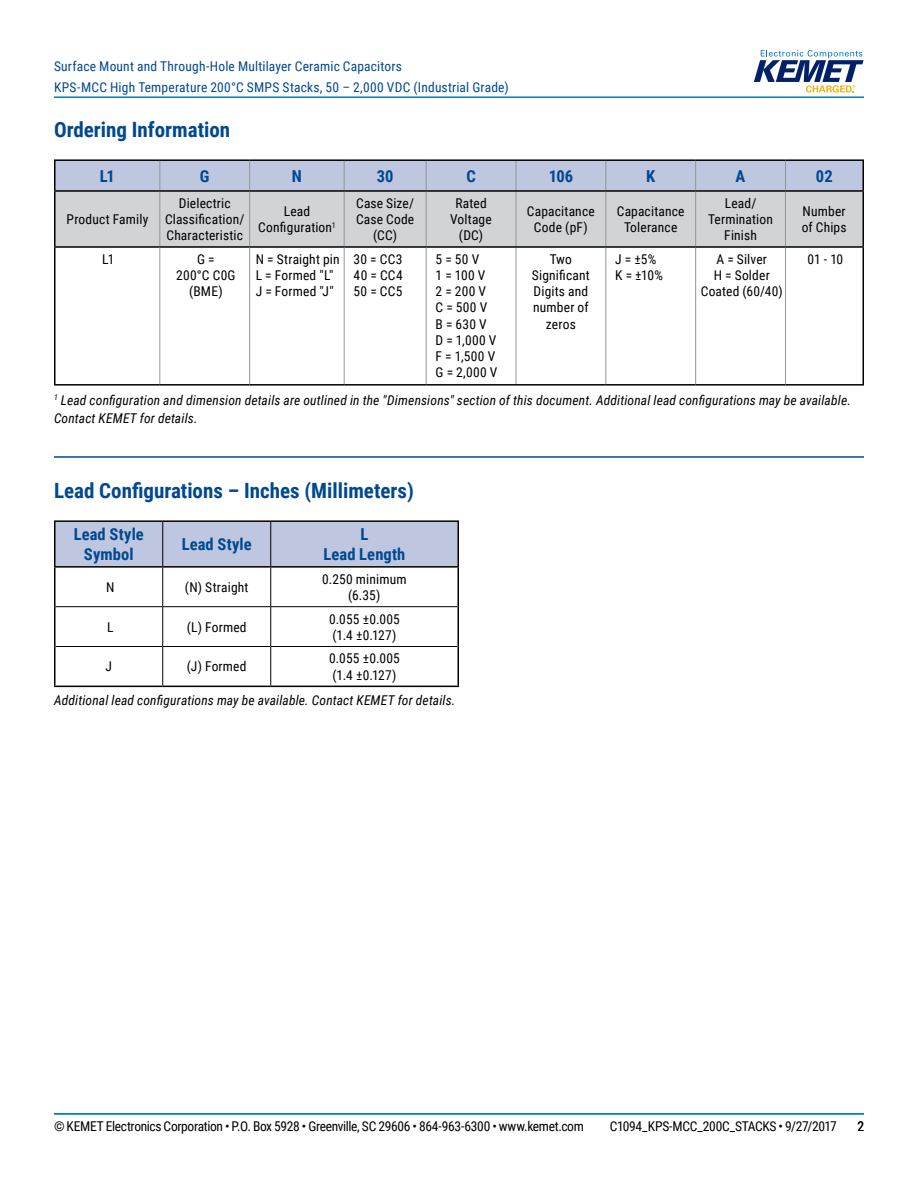
<style>
.page{position:relative;width:918px;height:1188px;background:#fff}
.page>*{position:absolute;margin:0;border:0;box-sizing:border-box;transform-origin:0 0}
.t1{font:700 21px "Roboto Condensed";color:#004990}
.t2{font:700 16.5px/19.8px "Roboto Condensed";letter-spacing:.005em;color:#004990;text-align:center}
.t3{font:13.5px/16.2px "Roboto Condensed";letter-spacing:.01em;color:#000;text-align:center}
.t4{font:italic 13.5px/18px "Roboto Condensed";letter-spacing:.01em;color:#000}
.t5{font:13.5px "Roboto Condensed";letter-spacing:-.025em;color:#000}
.t6{font:13.5px/21px "Roboto Condensed";letter-spacing:.015em;color:#004990}
</style>
<div class="page">
<hr style="left:54px;top:1113px;width:810px;height:2px;background:#007dc3">
<hr style="left:54px;top:96px;width:810px;height:2px;background:#007dc3">
<svg style="left:754px;top:50px;width:110px;height:43px"></svg>
<hr style="left:54px;top:456px;width:810px;height:2px;background:#004990">
<div style="left:56px;top:192px;width:806px;height:54px;background:#d1d3d4"></div>
<div style="left:56px;top:161px;width:806px;height:29px;background:#bfc6e0"></div>
<hr style="left:159px;top:192px;width:1px;height:54px;background:#939598">
<hr style="left:249px;top:192px;width:1px;height:54px;background:#939598">
<hr style="left:344px;top:192px;width:1px;height:54px;background:#939598">
<hr style="left:426px;top:192px;width:1px;height:54px;background:#939598">
<hr style="left:516px;top:192px;width:1px;height:54px;background:#939598">
<hr style="left:605px;top:192px;width:1px;height:54px;background:#939598">
<hr style="left:695px;top:192px;width:1px;height:54px;background:#939598">
<hr style="left:785px;top:192px;width:1px;height:54px;background:#939598">
<hr style="left:516px;top:248px;width:1px;height:136px;background:#939598">
<hr style="left:605px;top:248px;width:1px;height:136px;background:#939598">
<hr style="left:695px;top:248px;width:1px;height:136px;background:#939598">
<hr style="left:785px;top:248px;width:1px;height:136px;background:#939598">
<hr style="left:862px;top:161px;width:2px;height:29px;background:#000">
<hr style="left:54px;top:192px;width:2px;height:54px;background:#000">
<hr style="left:862px;top:192px;width:2px;height:54px;background:#000">
<hr style="left:54px;top:246px;width:106px;height:2px;background:#000">
<hr style="left:54px;top:248px;width:2px;height:136px;background:#000">
<hr style="left:426px;top:246px;width:90px;height:2px;background:#000">
<hr style="left:696px;top:246px;width:89px;height:2px;background:#000">
<hr style="left:785px;top:246px;width:79px;height:2px;background:#000">
<hr style="left:862px;top:248px;width:2px;height:136px;background:#000">
<hr style="left:54px;top:384px;width:106px;height:2px;background:#000">
<hr style="left:426px;top:384px;width:90px;height:2px;background:#000">
<hr style="left:696px;top:384px;width:89px;height:2px;background:#000">
<hr style="left:785px;top:384px;width:79px;height:2px;background:#000">
<hr style="left:54px;top:159px;width:106px;height:2px;background:#000">
<hr style="left:54px;top:161px;width:2px;height:29px;background:#000">
<hr style="left:160px;top:159px;width:90px;height:2px;background:#000">
<hr style="left:250px;top:159px;width:94px;height:2px;background:#000">
<hr style="left:344px;top:159px;width:82px;height:2px;background:#000">
<hr style="left:426px;top:159px;width:90px;height:2px;background:#000">
<hr style="left:516px;top:159px;width:90px;height:2px;background:#000">
<hr style="left:606px;top:159px;width:90px;height:2px;background:#000">
<hr style="left:696px;top:159px;width:89px;height:2px;background:#000">
<hr style="left:785px;top:159px;width:79px;height:2px;background:#000">
<hr style="left:54px;top:190px;width:106px;height:2px;background:#000">
<hr style="left:160px;top:190px;width:90px;height:2px;background:#000">
<hr style="left:250px;top:190px;width:94px;height:2px;background:#000">
<hr style="left:344px;top:190px;width:82px;height:2px;background:#000">
<hr style="left:426px;top:190px;width:90px;height:2px;background:#000">
<hr style="left:516px;top:190px;width:90px;height:2px;background:#000">
<hr style="left:606px;top:190px;width:90px;height:2px;background:#000">
<hr style="left:696px;top:190px;width:89px;height:2px;background:#000">
<hr style="left:785px;top:190px;width:79px;height:2px;background:#000">
<hr style="left:160px;top:384px;width:90px;height:2px;background:#000">
<hr style="left:250px;top:384px;width:94px;height:2px;background:#000">
<hr style="left:344px;top:384px;width:82px;height:2px;background:#000">
<hr style="left:160px;top:246px;width:90px;height:2px;background:#000">
<hr style="left:159px;top:248px;width:1px;height:136px;background:#939598">
<hr style="left:250px;top:246px;width:94px;height:2px;background:#000">
<hr style="left:516px;top:384px;width:90px;height:2px;background:#000">
<hr style="left:606px;top:384px;width:90px;height:2px;background:#000">
<hr style="left:249px;top:248px;width:1px;height:136px;background:#939598">
<hr style="left:344px;top:246px;width:82px;height:2px;background:#000">
<hr style="left:344px;top:248px;width:1px;height:136px;background:#939598">
<hr style="left:426px;top:248px;width:1px;height:136px;background:#939598">
<hr style="left:516px;top:246px;width:90px;height:2px;background:#000">
<hr style="left:606px;top:246px;width:90px;height:2px;background:#000">
<div style="left:56px;top:522px;width:402px;height:44px;background:#bfc6e0"></div>
<hr style="left:162px;top:522px;width:1px;height:44px;background:#000">
<hr style="left:270px;top:522px;width:1px;height:44px;background:#000">
<hr style="left:54px;top:566px;width:109px;height:2px;background:#000">
<hr style="left:163px;top:566px;width:108px;height:2px;background:#000">
<hr style="left:271px;top:566px;width:188px;height:2px;background:#000">
<hr style="left:162px;top:568px;width:1px;height:38px;background:#000">
<hr style="left:270px;top:568px;width:1px;height:38px;background:#000">
<hr style="left:56px;top:606px;width:107px;height:1px;background:#000">
<hr style="left:163px;top:606px;width:108px;height:1px;background:#000">
<hr style="left:162px;top:607px;width:1px;height:39px;background:#000">
<hr style="left:163px;top:646px;width:108px;height:1px;background:#000">
<hr style="left:271px;top:606px;width:187px;height:1px;background:#000">
<hr style="left:270px;top:607px;width:1px;height:39px;background:#000">
<hr style="left:56px;top:646px;width:107px;height:1px;background:#000">
<hr style="left:162px;top:647px;width:1px;height:39px;background:#000">
<hr style="left:271px;top:646px;width:187px;height:1px;background:#000">
<hr style="left:270px;top:647px;width:1px;height:39px;background:#000">
<hr style="left:54px;top:520px;width:109px;height:2px;background:#000">
<hr style="left:54px;top:522px;width:2px;height:44px;background:#000">
<hr style="left:163px;top:520px;width:108px;height:2px;background:#000">
<hr style="left:271px;top:520px;width:188px;height:2px;background:#000">
<hr style="left:458px;top:522px;width:1px;height:44px;background:#000">
<hr style="left:54px;top:568px;width:2px;height:39px;background:#000">
<hr style="left:458px;top:568px;width:1px;height:39px;background:#000">
<hr style="left:54px;top:607px;width:2px;height:40px;background:#000">
<hr style="left:458px;top:607px;width:1px;height:40px;background:#000">
<hr style="left:54px;top:647px;width:2px;height:39px;background:#000">
<hr style="left:458px;top:647px;width:1px;height:39px;background:#000">
<hr style="left:54px;top:686px;width:109px;height:1px;background:#000">
<hr style="left:163px;top:686px;width:108px;height:1px;background:#000">
<hr style="left:271px;top:686px;width:188px;height:1px;background:#000">
<p class="t6" style="left:54px;top:55px;width:456px">Surface Mount and Through-Hole Multilayer Ceramic Capacitors<br>KPS-MCC High Temperature 200°C SMPS Stacks, 50 – 2,000 VDC (Industrial Grade)</p>
<h1 class="t1" style="left:54px;top:115px;width:178px">Ordering Information</h1>
<p class="t2" style="left:100px;top:165px;width:17px">L1</p>
<p class="t2" style="left:200px;top:165px;width:11px">G</p>
<p class="t2" style="left:292px;top:165px;width:12px">N</p>
<p class="t2" style="left:377px;top:165px;width:18px">30</p>
<p class="t2" style="left:466px;top:165px;width:11px">C</p>
<p class="t2" style="left:549px;top:165px;width:26px">106</p>
<p class="t2" style="left:646px;top:165px;width:11px">K</p>
<p class="t2" style="left:736px;top:165px;width:11px">A</p>
<p class="t2" style="left:816px;top:165px;width:18px">02</p>
<p class="t3" style="left:67px;top:211px;width:83px">Product Family</p>
<p class="t3" style="left:165px;top:194px;width:81px">Dielectric<br>Classification/<br>Characteristic</p>
<p class="t3" style="left:258px;top:203px;width:79px">Lead<br>Configuration<sup>1</sup></p>
<p class="t3" style="left:356px;top:194px;width:60px">Case Size/<br>Case Code (CC)</p>
<p class="t3" style="left:450px;top:194px;width:43px">Rated<br>Voltage (DC)</p>
<p class="t3" style="left:527px;top:203px;width:69px">Capacitance<br>Code (pF)</p>
<p class="t3" style="left:617px;top:203px;width:69px">Capacitance<br>Tolerance</p>
<p class="t3" style="left:708px;top:194px;width:66px">Lead/<br>Termination<br>Finish</p>
<p class="t3" style="left:802px;top:203px;width:46px;text-align:left">Number of Chips</p>
<p class="t3" style="left:102px;top:250px;width:14px">L1</p>
<p class="t3" style="left:176px;top:250px;width:61px">G =<br>200°C C0G (BME)</p>
<p class="t3" style="left:256px;top:250px;width:85px;text-align:left">N = Straight pin<br>L = Formed "L"<br>J = Formed "J"</p>
<p class="t3" style="left:354px;top:250px;width:51px;text-align:justify">30 = CC3<br>40 = CC4<br>50 = CC5</p>
<p class="t3" style="left:436px;top:250px;width:63px;text-align:left">5 = 50 V<br>1 = 100 V<br>2 = 200 V<br>C = 500 V<br>B = 630 V<br>D = 1,000 V<br>F = 1,500 V<br>G = 2,000 V</p>
<p class="t3" style="left:532px;top:250px;width:59px">Two<br>Significant<br>Digits and number of zeros</p>
<p class="t3" style="left:615px;top:250px;width:49px;text-align:left">J = ±5%<br>K = ±10%</p>
<p class="t3" style="left:701px;top:250px;width:83px">A = Silver<br>H = Solder<br>Coated (60/40)</p>
<p class="t3" style="left:807px;top:250px;width:37px">01 - 10</p>
<p class="t4" style="left:54px;top:390px;width:798px"><sup>1</sup> Lead configuration and dimension details are outlined in the "Dimensions" section of this document. Additional lead configurations may be available.<br>Contact KEMET for details.</p>
<h1 class="t1" style="left:54px;top:476px;width:361px">Lead Configurations – Inches (Millimeters)</h1>
<p class="t2" style="left:74px;top:524px;width:72px">Lead Style<br>Symbol</p>
<p class="t2" style="left:182px;top:534px;width:72px">Lead Style</p>
<p class="t2" style="left:324px;top:524px;width:83px">L<br>Lead Length</p>
<p class="t3" style="left:106px;top:578px;width:10px">N</p>
<p class="t3" style="left:185px;top:578px;width:65px">(N) Straight</p>
<p class="t3" style="left:322px;top:570px;width:86px">0.250 minimum (6.35)</p>
<p class="t3" style="left:107px;top:618px;width:8px">L</p>
<p class="t3" style="left:187px;top:618px;width:61px">(L) Formed</p>
<p class="t3" style="left:329px;top:610px;width:72px;text-align:left">0.055 ±0.005 (1.4 ±0.127)</p>
<p class="t3" style="left:105px;top:658px;width:8px">J</p>
<p class="t3" style="left:187px;top:658px;width:61px">(J) Formed</p>
<p class="t3" style="left:329px;top:650px;width:72px;text-align:left">0.055 ±0.005 (1.4 ±0.127)</p>
<p class="t4" style="left:54px;top:691px;width:403px">Additional lead configurations may be available. Contact KEMET for details.</p>
<p class="t5" style="left:54px;top:1116px;width:531px">© KEMET Electronics Corporation • P.O. Box 5928 • Greenville, SC 29606 • 864-963-6300 • www.kemet.com</p>
<p class="t5" style="left:610px;top:1116px;width:229px">C1094_KPS-MCC_200C_STACKS • 9/27/2017</p>
<p class="t3" style="left:857px;top:1117px;width:8px">2</p>
</div>
